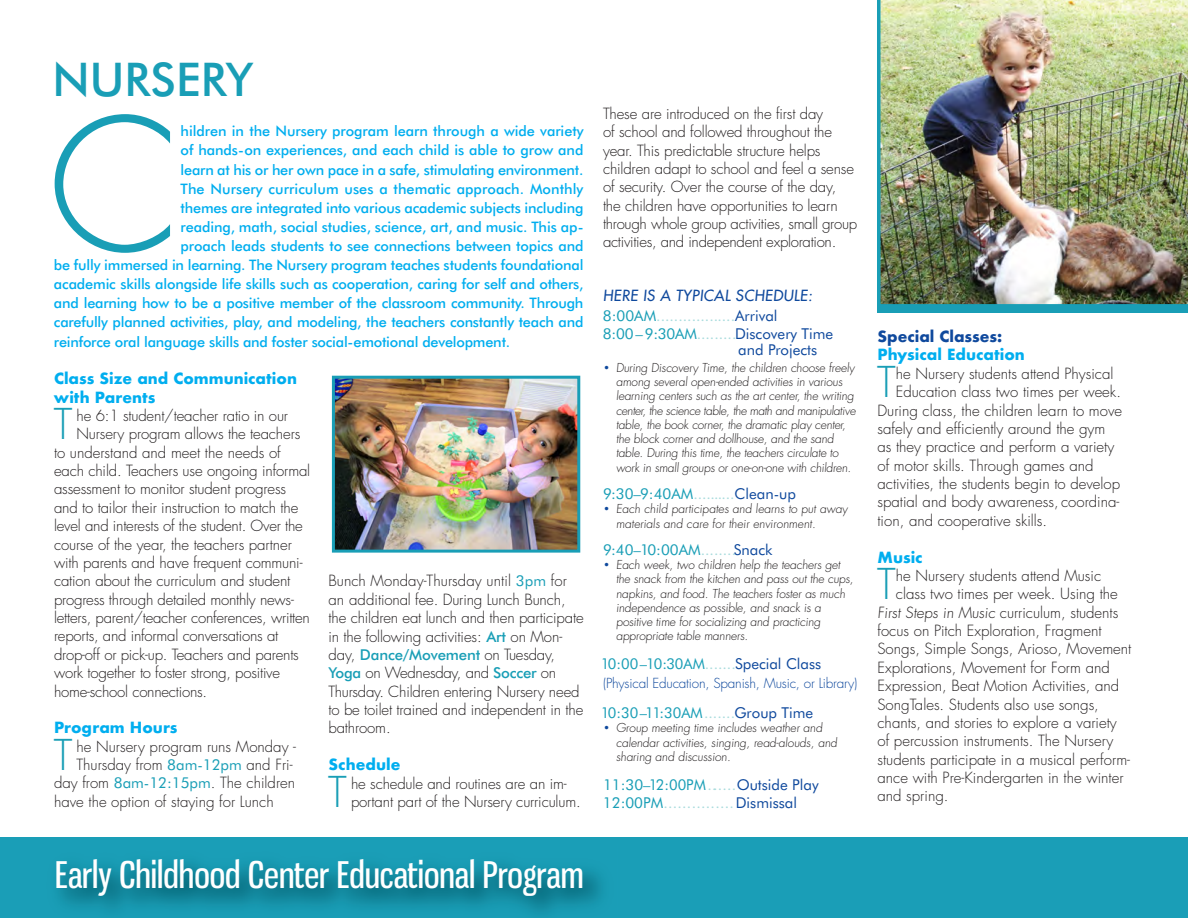
<style>
.page{position:relative;width:1188px;height:918px;background:#fff}
.page>*{position:absolute;margin:0;border:0;box-sizing:border-box;transform-origin:0 0}
.t1{font:300 179.25px "Futura";color:#199eb6}
.t2{font:500 46.5px "Futura BT";color:#199eb6}
.t3{font:300 41.25px "Futura";color:#199eb6}
.t4{font:36px "Gnuolane Rg";color:#fff}
.t5{font:300 15px/18.5px "Futura";letter-spacing:-.01em;color:#231f20}
.t6{font:15px "Futura BT";color:#199eb6}
.t7{font:700 15px/18.3px "Futura";color:#00aeef}
.t8{font:15px "Futura BT";color:#a9dcdd}
.t9{font:15px "Futura BT";color:#0f499d}
.t10{font:italic 15px "Futura";letter-spacing:.025em;color:#0f499d}
.t11{font:700 15px "Futura";color:#0f499d}
.t12{font:500 14.4px "Futura BT";letter-spacing:-.01em;color:#00aeef}
.t13{font:300 13.5px "Futura";letter-spacing:-.015em;color:#0f499d}
.t14{font:italic 300 12px/14.2px "Futura";letter-spacing:-.01em;color:#231f20}
.s1{font-family:"Futura BT";font-weight:400;color:#199eb6}
.s2{font-family:"Futura BT";font-weight:500;color:#199eb6}
.s3{color:#199eb6}
.s4{color:#0f499d}
.s5{color:#a9dcdd}
.s6{font-family:"Futura BT";font-weight:500;font-style:normal;color:#0f499d}
.s7{font-style:italic}
</style>
<div class="page">
<svg style="left:0;top:837px;width:1188px;height:81px;background:#1898b0"></svg>
<img style="left:336px;top:380px;width:240px;height:169px">
<div style="left:332px;top:376px;width:248px;height:177px;border:3px solid #199eb6"></div>
<img style="left:877px;top:0;width:311px;height:307px">
<p class="t2" style="left:52px;top:61px;width:202px">NURSERY</p>
<p class="t1" style="left:48px;top:103px;width:134px">C</p>
<p class="t12" style="left:181px;top:125px;width:404px">hildren in the Nursery program learn through a wide variety</p>
<p class="t12" style="left:181px;top:145px;width:404px">of hands-on experiences, and each child is able to grow and</p>
<p class="t12" style="left:181px;top:164px;width:404px">learn at his or her own pace in a safe, stimulating environment.</p>
<p class="t12" style="left:181px;top:183px;width:404px">The Nursery curriculum uses a thematic approach. Monthly</p>
<p class="t12" style="left:181px;top:202px;width:404px">themes are integrated into various academic subjects including</p>
<p class="t12" style="left:181px;top:221px;width:405px">reading, math, social studies, science, art, and music. This ap-</p>
<p class="t12" style="left:181px;top:240px;width:404px">proach leads students to see connections between topics and</p>
<p class="t12" style="left:54px;top:259px;width:531px">be fully immersed in learning. The Nursery program teaches students foundational</p>
<p class="t12" style="left:54px;top:278px;width:531px">academic skills alongside life skills such as cooperation, caring for self and others,</p>
<p class="t12" style="left:54px;top:297px;width:531px">and learning how to be a positive member of the classroom community. Through</p>
<p class="t12" style="left:54px;top:317px;width:531px">carefully planned activities, play, and modeling, the teachers constantly teach and</p>
<p class="t12" style="left:54px;top:336px;width:458px">reinforce oral language skills and foster social-emotional development.</p>
<p class="t7" style="left:54px;top:371px;width:245px">Class Size and Communication with Parents</p>
<p class="t3" style="left:54px;top:405px;width:20px">T</p>
<p class="t5" style="left:76px;top:408px;width:213px">he 6:1 student/teacher ratio in our</p>
<p class="t5" style="left:77px;top:426px;width:225px">Nursery program allows the teachers</p>
<p class="t5" style="left:54px;top:444px;width:228px">to understand and meet the needs of</p>
<p class="t5" style="left:54px;top:463px;width:258px">each child. Teachers use ongoing informal</p>
<p class="t5" style="left:54px;top:481px;width:234px">assessment to monitor student progress</p>
<p class="t5" style="left:54px;top:499px;width:246px">and to tailor their instruction to match the</p>
<p class="t5" style="left:54px;top:518px;width:250px">level and interests of the student. Over the</p>
<p class="t5" style="left:54px;top:536px;width:239px">course of the year, the teachers partner</p>
<p class="t5" style="left:54px;top:555px;width:250px">with parents and have frequent communi-</p>
<p class="t5" style="left:54px;top:573px;width:238px">cation about the curriculum and student</p>
<p class="t5" style="left:54px;top:591px;width:241px">progress through detailed monthly news-</p>
<p class="t5" style="left:54px;top:610px;width:257px">letters, parent/teacher conferences, written</p>
<p class="t5" style="left:54px;top:628px;width:226px">reports, and informal conversations at</p>
<p class="t5" style="left:54px;top:646px;width:246px">drop-off or pick-up. Teachers and parents</p>
<p class="t5" style="left:54px;top:665px;width:228px">work together to foster strong, positive</p>
<p class="t5" style="left:54px;top:683px;width:155px">home-school connections.</p>
<p class="t7" style="left:54px;top:720px;width:125px">Program Hours</p>
<p class="t3" style="left:54px;top:736px;width:20px">T</p>
<p class="t5" style="left:76px;top:738px;width:221px">he Nursery program runs Monday -</p>
<p class="t5" style="left:77px;top:757px;width:218px">Thursday from <span class="s1">8am-12pm</span> and Fri-</p>
<p class="t5" style="left:54px;top:775px;width:243px">day from <span class="s1">8am-12:15pm</span>. The children</p>
<p class="t5" style="left:54px;top:793px;width:221px">have the option of staying for Lunch</p>
<p class="t5" style="left:328px;top:573px;width:257px">Bunch Monday-Thursday until <span class="s1">3pm</span> for an additional fee. During Lunch Bunch, the children eat lunch and then participate in the following activities: <span class="s2">Art</span> on Mon&shy;day, <span class="s2">Dance/Movement</span> on Tuesday, <span class="s2">Yoga</span> on Wednesday, and <span class="s2">Soccer</span> on Thursday. Children entering Nursery need to be toilet trained and independent in the bathroom.</p>
<p class="t7" style="left:328px;top:757px;width:73px">Schedule</p>
<p class="t3" style="left:328px;top:773px;width:20px">T</p>
<p class="t5" style="left:351px;top:775px;width:231px">he schedule and routines are an im&shy;portant part of the Nursery curriculum.</p>
<p class="t5" style="left:603px;top:106px;width:256px">These are introduced on the first day<br>of school and followed throughout the year. This predictable structure helps children adapt to school and feel a sense of security. Over the course of the day, the children have opportunities to learn through whole group activities, small group activities, and independent exploration.</p>
<p class="t10" style="left:603px;top:288px;width:211px">HERE IS A TYPICAL SCHEDULE:</p>
<p class="t8" style="left:603px;top:310px;width:176px"><span class="s3">8:00AM</span>..................<span class="s4">Arrival</span></p>
<p class="t9" style="left:603px;top:328px;width:232px"><span class="s3">8:00–9:30AM</span><span class="s5">.........</span>Discovery Time</p>
<p class="t9" style="left:738px;top:343px;width:81px">and Projects</p>
<p class="t14" style="left:616px;top:362px;width:241px;text-indent:-13px"><span class="s6">•</span> During Discovery Time, the children choose freely among several open-ended activities in various learning centers such as the art center, the writing center, the science table, the math and manipulative table, the book corner, the dramatic play center, the block corner and dollhouse, and the sand table. During this time, the teachers circulate to work in small groups or one-on-one with children.</p>
<p class="t6" style="left:603px;top:488px;width:195px">9:30–9:40AM<span class="s5">..........</span><span class="s4">Clean-up</span></p>
<p class="t14" style="left:616px;top:503px;width:233px;text-indent:-13px"><span class="s6">•</span> Each child participates and learns to put away materials and care for their environment.</p>
<p class="t6" style="left:603px;top:544px;width:171px">9:40–10:00AM<span class="s5">........</span><span class="s4">Snack</span></p>
<p class="t14" style="left:616px;top:559px;width:239px;text-indent:-13px"><span class="s6">•</span> Each week, two children help the teachers get the snack from the kitchen and pass out the cups, napkins, and food. The teachers foster as much independence as possible, and snack is a positive time for socializing and practicing appropriate table manners.</p>
<p class="t6" style="left:601px;top:658px;width:222px">10:00–10:30AM<span class="s5">.......</span><span class="s4">Special Class</span></p>
<p class="t13" style="left:603px;top:677px;width:256px">(Physical Education, Spanish, Music, or Library)</p>
<p class="t6" style="left:601px;top:707px;width:214px">10:30–11:30AM<span class="s5">.......</span><span class="s4">Group Time</span></p>
<p class="t14" style="left:616px;top:722px;width:223px;text-indent:-13px"><span class="s6">•</span> Group meeting time includes weather and calendar activities, singing, read-alouds, and sharing and discussion.</p>
<p class="t6" style="left:603px;top:778px;width:217px">11:30–12:00PM<span class="s5">......</span><span class="s4">Outside Play</span></p>
<p class="t8" style="left:603px;top:797px;width:196px"><span class="s3">12:00PM</span>...............<span class="s4">Dismissal</span></p>
<p class="t4" style="left:55px;top:859px;width:530px">Early Childhood Center Educational Program</p>
<p class="t11" style="left:878px;top:330px;width:126px">Special Classes:</p>
<p class="t7" style="left:878px;top:347px;width:149px">Physical Education</p>
<p class="t3" style="left:877px;top:363px;width:20px">T</p>
<p class="t5" style="left:896px;top:365px;width:219px">he Nursery students attend Physical</p>
<p class="t5" style="left:896px;top:384px;width:227px">Education class two times per week.</p>
<p class="t5" style="left:878px;top:402px;width:246px">During class, the children learn to move</p>
<p class="t5" style="left:878px;top:421px;width:229px">safely and efficiently around the gym</p>
<p class="t5" style="left:878px;top:439px;width:238px">as they practice and perform a variety</p>
<p class="t5" style="left:878px;top:457px;width:218px">of motor skills. Through games and</p>
<p class="t5" style="left:878px;top:476px;width:244px">activities, the students begin to develop</p>
<p class="t5" style="left:878px;top:494px;width:243px">spatial and body awareness, coordina-</p>
<p class="t5" style="left:878px;top:512px;width:171px">tion, and cooperative skills.</p>
<p class="t7" style="left:878px;top:549px;width:47px">Music</p>
<p class="t3" style="left:877px;top:565px;width:20px">T</p>
<p class="t5" style="left:896px;top:568px;width:207px">he Nursery students attend Music</p>
<p class="t5" style="left:896px;top:586px;width:223px">class two times per week. Using the</p>
<p class="t5" style="left:878px;top:604px;width:242px"><span class="s7">First Steps in Music</span> curriculum, students</p>
<p class="t5" style="left:878px;top:623px;width:226px">focus on Pitch Exploration, Fragment</p>
<p class="t5" style="left:878px;top:641px;width:255px">Songs, Simple Songs, Arioso, Movement</p>
<p class="t5" style="left:878px;top:659px;width:234px">Explorations, Movement for Form and</p>
<p class="t5" style="left:878px;top:678px;width:243px">Expression, Beat Motion Activities, and</p>
<p class="t5" style="left:878px;top:696px;width:223px">SongTales. Students also use songs,</p>
<p class="t5" style="left:878px;top:715px;width:241px">chants, and stories to explore a variety</p>
<p class="t5" style="left:878px;top:733px;width:237px">of percussion instruments. The Nursery</p>
<p class="t5" style="left:878px;top:751px;width:254px">students participate in a musical perform-</p>
<p class="t5" style="left:878px;top:770px;width:248px">ance with Pre-Kindergarten in the winter</p>
<p class="t5" style="left:878px;top:788px;width:73px">and spring.</p>
</div>
